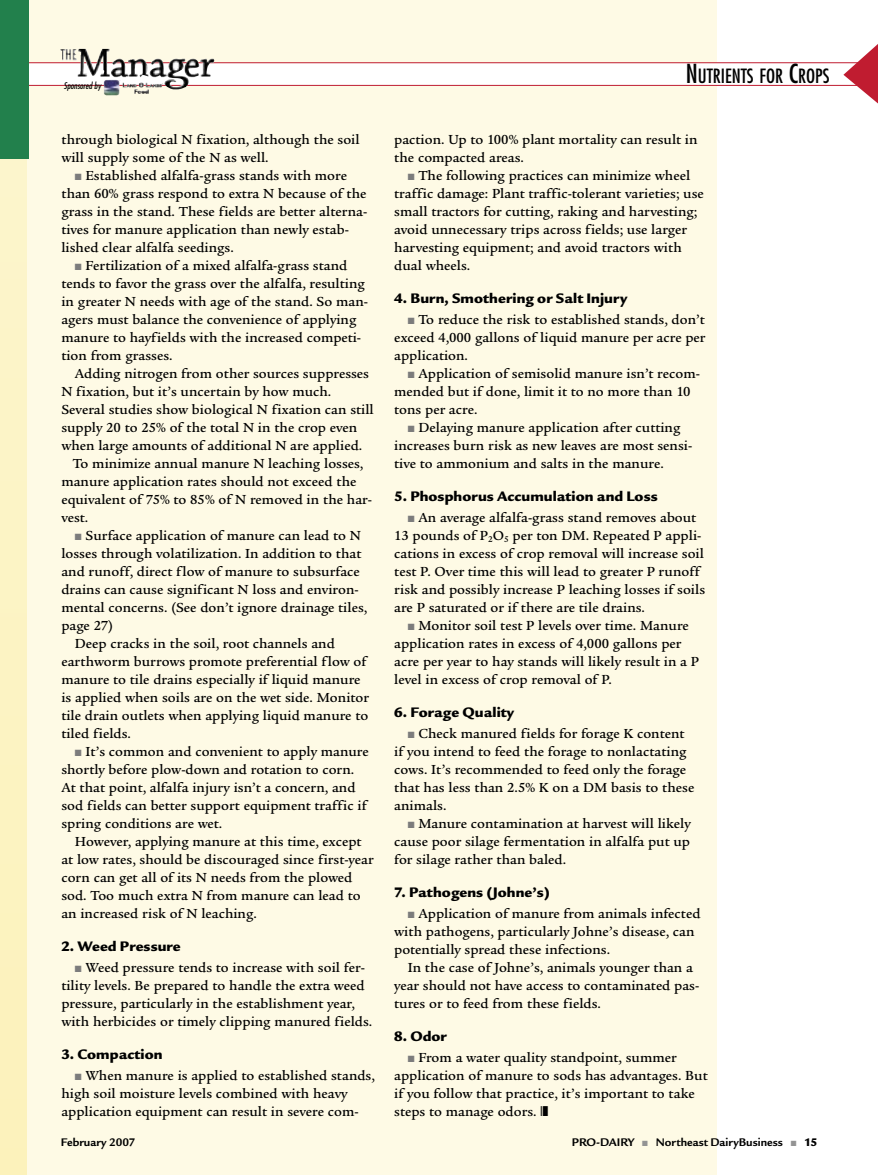
<style>
.page{position:relative;width:878px;height:1175px;background:#fff}
.page>*{position:absolute;margin:0;border:0;box-sizing:border-box;transform-origin:0 0}
.t1{font:condensed 19.2px "Futura";color:#000}
.Crosshead-primary{font:15px "Legacy San ITC Ultr";letter-spacing:.005em;color:#000}
.Body_Copy-rag_right{font:500 14.25px/18px "Legacy Ser ITC";color:#000}
.t2{font:700 12px "Legacy San ITC";color:#000}
.t3{font:italic condensed 9px "Futura";color:#000}
.s1{color:#7c7c7c}
.s2{font-size:25.5px}
.s3{color:#939393}
.s4{font-family:"Legacy San ITC Ultr";font-weight:400}
</style>
<div class="page">
<div style="left:0;top:0;width:716px;height:1174px;background:#fefae5"></div>
<svg style="left:28px;top:43px;width:850px;height:61px"></svg>
<div style="left:0;top:160px;width:27px;height:1014px;background:#fcf3c3"></div>
<div style="left:0;top:0;width:28px;height:159px;background:#22804c"></div>
<img style="left:60px;top:49px;width:139px;height:40px">
<img style="left:104px;top:80px;width:59px;height:15px">
<p class="t3" style="left:64px;top:80px;width:39px">Sponsored by</p>
<p class="Body_Copy-rag_right" style="left:61px;top:131px;width:300px">through biological N fixation, although the soil will supply some of the N as well.</p>
<p class="Body_Copy-rag_right" style="left:61px;top:167px;width:307px;text-indent:14px"><span class="s1">■</span> Established alfalfa-grass stands with more than 60% grass respond to extra N because of the grass in the stand. These fields are better alterna&shy;tives for manure application than newly estab&shy;lished clear alfalfa seedings.</p>
<p class="Body_Copy-rag_right" style="left:61px;top:257px;width:308px;text-indent:14px"><span class="s1">■</span> Fertilization of a mixed alfalfa-grass stand tends to favor the grass over the alfalfa, resulting in greater N needs with age of the stand. So man&shy;agers must balance the convenience of applying manure to hayfields with the increased competi&shy;tion from grasses.</p>
<p class="Body_Copy-rag_right" style="left:75px;top:365px;width:296px">Adding nitrogen from other sources suppresses</p>
<p class="Body_Copy-rag_right" style="left:61px;top:383px;width:271px">N fixation, but it’s uncertain by how much.</p>
<p class="Body_Copy-rag_right" style="left:61px;top:401px;width:314px">Several studies show biological N fixation can still</p>
<p class="Body_Copy-rag_right" style="left:61px;top:419px;width:297px">supply 20 to 25% of the total N in the crop even</p>
<p class="Body_Copy-rag_right" style="left:61px;top:437px;width:302px">when large amounts of additional N are applied.</p>
<p class="Body_Copy-rag_right" style="left:73px;top:455px;width:292px">To minimize annual manure N leaching losses,</p>
<p class="Body_Copy-rag_right" style="left:61px;top:473px;width:297px">manure application rates should not exceed the</p>
<p class="Body_Copy-rag_right" style="left:61px;top:491px;width:312px">equivalent of 75% to 85% of N removed in the har-</p>
<p class="Body_Copy-rag_right" style="left:61px;top:509px;width:28px">vest.</p>
<p class="Body_Copy-rag_right" style="left:61px;top:527px;width:307px;text-indent:14px"><span class="s1">■</span> Surface application of manure can lead to N losses through volatilization. In addition to that and runoff, direct flow of manure to subsurface drains can cause significant N loss and environ&shy;mental concerns. (See don’t ignore drainage tiles, page 27)</p>
<p class="Body_Copy-rag_right" style="left:61px;top:635px;width:309px;text-indent:14px">Deep cracks in the soil, root channels and earthworm burrows promote preferential flow of manure to tile drains especially if liquid manure is applied when soils are on the wet side. Monitor tile drain outlets when applying liquid manure to tiled fields.</p>
<p class="Body_Copy-rag_right" style="left:61px;top:743px;width:309px;text-indent:14px"><span class="s1">■</span> It’s common and convenient to apply manure shortly before plow-down and rotation to corn.<br>At that point, alfalfa injury isn’t a concern, and sod fields can better support equipment traffic if spring conditions are wet.</p>
<p class="Body_Copy-rag_right" style="left:61px;top:833px;width:314px;text-indent:14px">However, applying manure at this time, except at low rates, should be discouraged since first-year corn can get all of its N needs from the plowed sod. Too much extra N from manure can lead to an increased risk of N leaching.</p>
<p class="Crosshead-primary" style="left:61px;top:937px;width:121px">2. Weed Pressure</p>
<p class="Body_Copy-rag_right" style="left:61px;top:959px;width:312px;text-indent:14px"><span class="s1">■</span> Weed pressure tends to increase with soil fer&shy;tility levels. Be prepared to handle the extra weed pressure, particularly in the establishment year, with herbicides or timely clipping manured fields.</p>
<p class="Crosshead-primary" style="left:61px;top:1045px;width:103px">3. Compaction</p>
<p class="Body_Copy-rag_right" style="left:61px;top:1067px;width:315px;text-indent:14px"><span class="s1">■</span> When manure is applied to established stands, high soil moisture levels combined with heavy application equipment can result in severe com-</p>
<p class="t1" style="left:685px;top:64px;width:145px"><span class="s2">N</span>UTRIENTS FOR <span class="s2">C</span>ROPS</p>
<p class="Body_Copy-rag_right" style="left:394px;top:131px;width:305px">paction. Up to 100% plant mortality can result in the compacted areas.</p>
<p class="Body_Copy-rag_right" style="left:394px;top:167px;width:311px;text-indent:14px"><span class="s1">■</span> The following practices can minimize wheel traffic damage: Plant traffic-tolerant varieties; use small tractors for cutting, raking and harvesting; avoid unnecessary trips across fields; use larger harvesting equipment; and avoid tractors with dual wheels.</p>
<p class="Crosshead-primary" style="left:394px;top:289px;width:234px">4. Burn, Smothering or Salt Injury</p>
<p class="Body_Copy-rag_right" style="left:394px;top:311px;width:313px;text-align:justify;text-indent:14px"><span class="s1">■</span> To reduce the risk to established stands, don’t exceed 4,000 gallons of liquid manure per acre per application.</p>
<p class="Body_Copy-rag_right" style="left:394px;top:365px;width:307px;text-indent:14px"><span class="s1">■</span> Application of semisolid manure isn’t recom&shy;mended but if done, limit it to no more than 10 tons per acre.</p>
<p class="Body_Copy-rag_right" style="left:394px;top:419px;width:299px;text-indent:14px"><span class="s1">■</span> Delaying manure application after cutting increases burn risk as new leaves are most sensi&shy;tive to ammonium and salts in the manure.</p>
<p class="Crosshead-primary" style="left:394px;top:487px;width:265px">5. Phosphorus Accumulation and Loss</p>
<p class="Body_Copy-rag_right" style="left:394px;top:509px;width:312px;text-indent:14px"><span class="s1">■</span> An average alfalfa-grass stand removes about 13 pounds of P<sub>2</sub>O<sub>5</sub> per ton DM. Repeated P appli&shy;cations in excess of crop removal will increase soil test P. Over time this will lead to greater P runoff risk and possibly increase P leaching losses if soils are P saturated or if there are tile drains.</p>
<p class="Body_Copy-rag_right" style="left:394px;top:617px;width:306px;text-indent:14px"><span class="s1">■</span> Monitor soil test P levels over time. Manure application rates in excess of 4,000 gallons per acre per year to hay stands will likely result in a P level in excess of crop removal of P.</p>
<p class="Crosshead-primary" style="left:394px;top:703px;width:121px">6. Forage Quality</p>
<p class="Body_Copy-rag_right" style="left:394px;top:725px;width:302px;text-indent:14px"><span class="s1">■</span> Check manured fields for forage K content if you intend to feed the forage to nonlactating cows. It’s recommended to feed only the forage that has less than 2.5% K on a DM basis to these animals.</p>
<p class="Body_Copy-rag_right" style="left:394px;top:815px;width:298px;text-align:justify;text-indent:14px"><span class="s1">■</span> Manure contamination at harvest will likely cause poor silage fermentation in alfalfa put up for silage rather than baled.</p>
<p class="Crosshead-primary" style="left:394px;top:883px;width:157px">7. Pathogens (Johne’s)</p>
<p class="Body_Copy-rag_right" style="left:394px;top:905px;width:308px;text-indent:14px"><span class="s1">■</span> Application of manure from animals infected with pathogens, particularly Johne’s disease, can potentially spread these infections.</p>
<p class="Body_Copy-rag_right" style="left:394px;top:959px;width:306px;text-indent:14px">In the case of Johne’s, animals younger than a year should not have access to contaminated pas&shy;tures or to feed from these fields.</p>
<p class="Crosshead-primary" style="left:394px;top:1027px;width:54px">8. Odor</p>
<p class="Body_Copy-rag_right" style="left:394px;top:1049px;width:315px;text-indent:14px"><span class="s1">■</span> From a water quality standpoint, summer application of manure to sods has advantages. But if you follow that practice, it’s important to take steps to manage odors. ❘❚</p>
<p class="t2" style="left:61px;top:1135px;width:76px">February 2007</p>
<p class="t2" style="left:572px;top:1135px;width:247px">PRO-DAIRY <span class="s3">■</span> Northeast DairyBusiness <span class="s3">■</span> <span class="s4">15</span></p>
</div>
